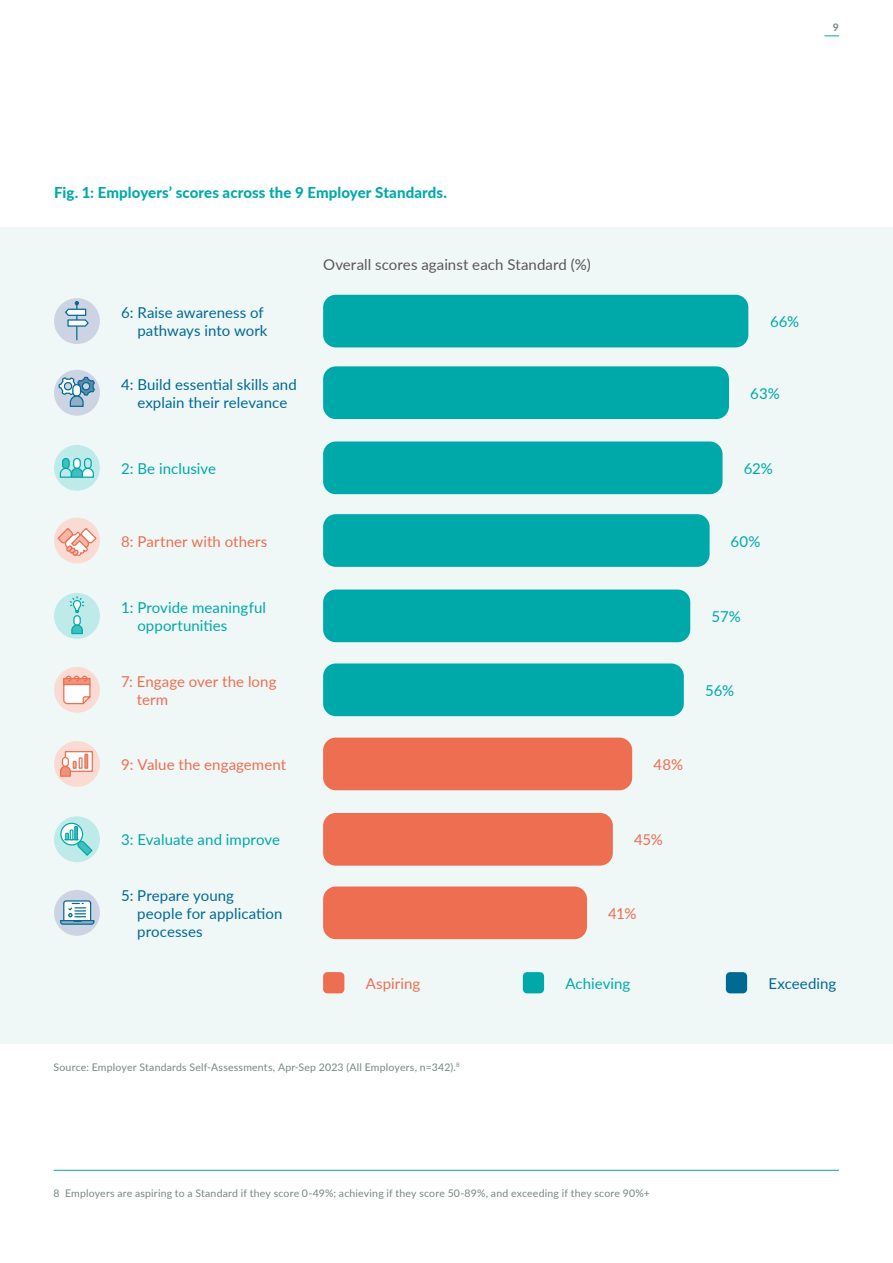
<style>
.page{position:relative;width:893px;height:1263px;background:#fff}
.page>*{position:absolute;margin:0;border:0;box-sizing:border-box;transform-origin:0 0}
.t1{font:15px/18px "Lato";letter-spacing:.005em;color:#006a94;text-align:right}
.t2{font:15px/18px "Lato";letter-spacing:.005em;color:#00a9a9}
.t3{font:15px/18px "Lato";letter-spacing:.005em;color:#ed6f52}
.t4{font:800 15px "Lato";letter-spacing:.01em;color:#00a9a9}
.t5{font:15px "Lato";letter-spacing:.005em;color:#585756}
.t6{font:10.5px "Lato";letter-spacing:.02em;color:#788685}
.t7{font:700 10.5px "Lato";color:#788685}
</style>
<div class="page">
<svg style="left:824px;top:35px;width:15px;height:1px"></svg>
<div style="left:0;top:227px;width:893px;height:817px;background:#f0f7f7"></div>
<hr style="left:54px;top:1170px;width:785px;height:1px;background:#00a9a9">
<div style="left:323px;top:295px;width:425px;height:52px;background:#00a9a9;border-radius:13px"></div>
<div style="left:323px;top:366px;width:406px;height:53px;background:#00a9a9;border-radius:13px"></div>
<div style="left:323px;top:441px;width:399px;height:53px;background:#00a9a9;border-radius:13px"></div>
<div style="left:323px;top:514px;width:387px;height:53px;background:#00a9a9;border-radius:13px"></div>
<div style="left:323px;top:589px;width:367px;height:53px;background:#00a9a9;border-radius:13px"></div>
<div style="left:323px;top:663px;width:361px;height:53px;background:#00a9a9;border-radius:13px"></div>
<div style="left:323px;top:738px;width:309px;height:52px;background:#ed6e51;border-radius:13px"></div>
<div style="left:323px;top:813px;width:290px;height:53px;background:#ed6e51;border-radius:13px"></div>
<div style="left:323px;top:886px;width:264px;height:53px;background:#ed6e51;border-radius:13px"></div>
<div style="left:54px;top:890px;width:46px;height:46px;background:#ccd4e3;border-radius:50%"></div>
<svg style="left:60px;top:900px;width:35px;height:25px"></svg>
<div style="left:54px;top:370px;width:46px;height:46px;background:#ccd4e3;border-radius:50%"></div>
<svg style="left:58px;top:376px;width:38px;height:32px"></svg>
<div style="left:54px;top:816px;width:46px;height:46px;background:#bfeaea;border-radius:50%"></div>
<svg style="left:61px;top:823px;width:22px;height:22px"></svg>
<div style="left:60px;top:823px;width:23px;height:22px;border:1px solid #00a9a9;border-radius:50%"></div>
<svg style="left:65px;top:825px;width:28px;height:31px"></svg>
<div style="left:54px;top:445px;width:46px;height:46px;background:#bfeaea;border-radius:50%"></div>
<div style="left:63px;top:458px;width:6px;height:10px;background:#40bfbf;border-radius:3px"></div>
<div style="left:62px;top:458px;width:8px;height:11px;border:1px solid #00a9a9;border-radius:3px"></div>
<div style="left:84px;top:458px;width:8px;height:11px;border:1px solid #00a9a9;border-radius:3px"></div>
<div style="left:74px;top:458px;width:6px;height:10px;background:#fff;border-radius:3px"></div>
<div style="left:73px;top:458px;width:8px;height:11px;border:1px solid #00a9a9;border-radius:3px"></div>
<svg style="left:59px;top:467px;width:35px;height:11px"></svg>
<div style="left:54px;top:667px;width:46px;height:46px;background:#fadbd3;border-radius:50%"></div>
<svg style="left:63px;top:675px;width:28px;height:30px"></svg>
<div style="left:54px;top:593px;width:46px;height:46px;background:#bfeaea;border-radius:50%"></div>
<div style="left:74px;top:616px;width:6px;height:9px;background:#fff;border-radius:3px"></div>
<div style="left:73px;top:615px;width:8px;height:11px;border:1px solid #00a9a9;border-radius:3px"></div>
<svg style="left:71px;top:624px;width:12px;height:11px"></svg>
<svg style="left:70px;top:593px;width:14px;height:21px"></svg>
<div style="left:54px;top:518px;width:46px;height:45px;background:#fadbd3;border-radius:50%"></div>
<svg style="left:56px;top:528px;width:42px;height:29px"></svg>
<div style="left:54px;top:298px;width:46px;height:46px;background:#ccd4e3;border-radius:50%"></div>
<hr style="left:76px;top:303px;width:1px;height:37px;background:#036a93">
<svg style="left:65px;top:301px;width:24px;height:26px"></svg>
<div style="left:54px;top:741px;width:46px;height:46px;background:#fadbd3;border-radius:50%"></div>
<svg style="left:60px;top:751px;width:33px;height:26px"></svg>
<div style="left:726px;top:972px;width:21px;height:21px;background:#006a94;border-radius:4px"></div>
<div style="left:523px;top:972px;width:21px;height:21px;background:#00a9a9;border-radius:4px"></div>
<div style="left:323px;top:972px;width:21px;height:21px;background:#ed6e51;border-radius:4px"></div>
<p class="t7" style="left:833px;top:20px;width:8px">9</p>
<h1 class="t4" style="left:54px;top:181px;width:395px">Fig. 1: Employers’ scores across the 9 Employer Standards.</h1>
<h1 class="t5" style="left:323px;top:254px;width:269px">Overall scores against each Standard (%)</h1>
<h1 class="t1" style="left:121px;top:303px;width:148px">6: Raise awareness of pathways into work</h1>
<h1 class="t2" style="left:770px;top:312px;width:31px">66%</h1>
<h1 class="t1" style="left:121px;top:375px;width:177px;text-align:center">4: Build essential skills and explain their relevance</h1>
<h1 class="t2" style="left:121px;top:459px;width:96px">2: Be inclusive</h1>
<h1 class="t3" style="left:121px;top:531px;width:148px">8: Partner with others</h1>
<h1 class="t2" style="left:137px;top:598px;width:130px;text-indent:-16px">1: Provide meaningful opportunities</h1>
<h1 class="t3" style="left:137px;top:672px;width:141px;text-indent:-16px">7: Engage over the long term</h1>
<h1 class="t3" style="left:121px;top:755px;width:166px">9: Value the engagement</h1>
<h1 class="t2" style="left:121px;top:830px;width:160px">3: Evaluate and improve</h1>
<h1 class="t1" style="left:137px;top:886px;width:147px;text-align:left;text-indent:-16px">5: Prepare young people for application processes</h1>
<h1 class="t2" style="left:750px;top:384px;width:31px">63%</h1>
<h1 class="t2" style="left:744px;top:459px;width:31px">62%</h1>
<h1 class="t2" style="left:730px;top:531px;width:31px">60%</h1>
<h1 class="t2" style="left:711px;top:607px;width:31px">57%</h1>
<h1 class="t2" style="left:705px;top:681px;width:30px">56%</h1>
<h1 class="t3" style="left:653px;top:755px;width:31px">48%</h1>
<h1 class="t3" style="left:634px;top:830px;width:30px">45%</h1>
<h1 class="t3" style="left:608px;top:904px;width:30px">41%</h1>
<h1 class="t3" style="left:366px;top:974px;width:56px">Aspiring</h1>
<h1 class="t2" style="left:565px;top:974px;width:67px">Achieving</h1>
<h1 class="t1" style="left:768px;top:974px;width:69px">Exceeding</h1>
<p class="t6" style="left:54px;top:1059px;width:408px">Source: Employer Standards Self-Assessments, Apr-Sep 2023 (All Employers, n=342).<sup>8</sup></p>
<p class="t6" style="left:54px;top:1185px;width:598px">8 Employers are aspiring to a Standard if they score 0-49%; achieving if they score 50-89%, and exceeding if they score 90%+</p>
</div>
